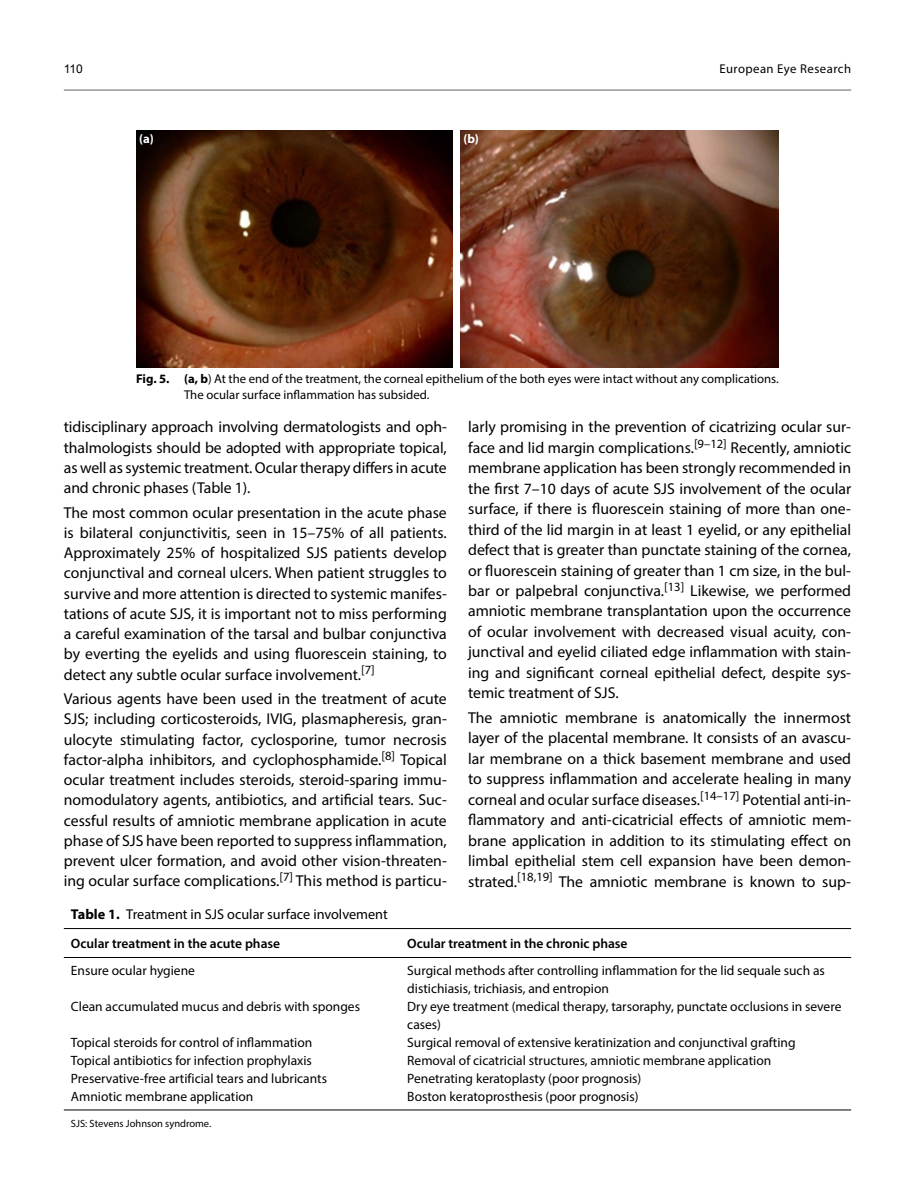
<style>
.page{position:relative;width:915px;height:1191px;background:#fff}
.page>*{position:absolute;margin:0;border:0;box-sizing:border-box;transform-origin:0 0}
.t1{font:15.75px/20.4px "Myriad Pro";color:#000;text-align:justify}
.t2{font:14.25px "Myriad Pro";color:#000}
.t3{font:13.5px/18px "Myriad Pro";color:#000}
.t4{font:600 13.5px "Myriad Pro";color:#000}
.t5{font:12.75px/16.5px "Myriad Pro";color:#000}
.t6{font:12.75px "Myriad Pro";letter-spacing:.035em;color:#000}
.t7{font:700 12.75px "Myriad Pro";color:#fff}
.t8{font:12px "Arial";color:#000}
.t9{font:10.5px "Myriad Pro";color:#000}
.s1{font-weight:700}
</style>
<div class="page">
<hr style="left:64px;top:89px;width:786px;height:2px;background:#939598">
<hr style="left:64px;top:928px;width:786px;height:1px;background:#000">
<hr style="left:64px;top:1109px;width:786px;height:1px;background:#000">
<hr style="left:64px;top:957px;width:786px;height:1px;background:#000">
<img style="left:136px;top:131px;width:316px;height:236px">
<img style="left:460px;top:131px;width:318px;height:236px">
<p class="t8" style="left:64px;top:60px;width:21px">110</p>
<p class="t6" style="left:719px;top:61px;width:133px">European Eye Research</p>
<p class="t7" style="left:139px;top:131px;width:16px">(a)</p>
<p class="t7" style="left:463px;top:131px;width:17px">(b)</p>
<p class="t5" style="left:184px;top:370px;width:596px;text-indent:-48px"><span class="s1">Fig. 5. (a, b</span>) At the end of the treatment, the corneal epithelium of the both eyes were intact without any complications.<br>The ocular surface inflammation has subsided.</p>
<p class="t1" style="left:64px;top:416px;width:384px">tidisciplinary approach involving dermatologists and oph&shy;thalmologists should be adopted with appropriate topical, as well as systemic treatment. Ocular therapy differs in acute and chronic phases (Table 1).</p>
<p class="t1" style="left:64px;top:502px;width:384px">The most common ocular presentation in the acute phase is bilateral conjunctivitis, seen in 15–75% of all patients.<br>Approximately 25% of hospitalized SJS patients develop conjunctival and corneal ulcers. When patient struggles to survive and more attention is directed to systemic manifes&shy;tations of acute SJS, it is important not to miss performing a careful examination of the tarsal and bulbar conjunctiva by everting the eyelids and using fluorescein staining, to detect any subtle ocular surface involvement.<sup>[7]</sup></p>
<p class="t1" style="left:64px;top:688px;width:384px">Various agents have been used in the treatment of acute SJS; including corticosteroids, IVIG, plasmapheresis, gran&shy;ulocyte stimulating factor, cyclosporine, tumor necrosis factor-alpha inhibitors, and cyclophosphamide.<sup>[8]</sup> Topical ocular treatment includes steroids, steroid-sparing immu&shy;nomodulatory agents, antibiotics, and artificial tears. Suc&shy;cessful results of amniotic membrane application in acute phase of SJS have been reported to suppress inflammation, prevent ulcer formation, and avoid other vision-threaten&shy;ing ocular surface complications.<sup>[7]</sup> This method is particu-</p>
<p class="t1" style="left:468px;top:416px;width:384px">larly promising in the prevention of cicatrizing ocular sur&shy;face and lid margin complications.<sup>[9–12]</sup> Recently, amniotic membrane application has been strongly recommended in the first 7–10 days of acute SJS involvement of the ocular surface, if there is fluorescein staining of more than one&shy;third of the lid margin in at least 1 eyelid, or any epithelial defect that is greater than punctate staining of the cornea, or fluorescein staining of greater than 1 cm size, in the bul&shy;bar or palpebral conjunctiva.<sup>[13]</sup> Likewise, we performed amniotic membrane transplantation upon the occurrence of ocular involvement with decreased visual acuity, con&shy;junctival and eyelid ciliated edge inflammation with stain&shy;ing and significant corneal epithelial defect, despite sys&shy;temic treatment of SJS.</p>
<p class="t1" style="left:468px;top:707px;width:384px">The amniotic membrane is anatomically the innermost layer of the placental membrane. It consists of an avascu&shy;lar membrane on a thick basement membrane and used to suppress inflammation and accelerate healing in many corneal and ocular surface diseases.<sup>[14–17]</sup> Potential anti-in&shy;flammatory and anti-cicatricial effects of amniotic mem&shy;brane application in addition to its stimulating effect on limbal epithelial stem cell expansion have been demon&shy;strated.<sup>[18,19]</sup> The amniotic membrane is known to sup-</p>
<p class="t2" style="left:71px;top:905px;width:318px"><span class="s1">Table 1.</span> Treatment in SJS ocular surface involvement</p>
<p class="t4" style="left:71px;top:935px;width:210px">Ocular treatment in the acute phase</p>
<p class="t4" style="left:407px;top:935px;width:222px">Ocular treatment in the chronic phase</p>
<p class="t3" style="left:71px;top:961px;width:125px">Ensure ocular hygiene</p>
<p class="t3" style="left:407px;top:961px;width:419px">Surgical methods after controlling inflammation for the lid sequale such as distichiasis, trichiasis, and entropion</p>
<p class="t3" style="left:71px;top:997px;width:290px">Clean accumulated mucus and debris with sponges</p>
<p class="t3" style="left:407px;top:997px;width:435px">Dry eye treatment (medical therapy, tarsoraphy, punctate occlusions in severe cases)</p>
<p class="t3" style="left:71px;top:1033px;width:243px">Topical steroids for control of inflammation</p>
<p class="t3" style="left:407px;top:1033px;width:390px">Surgical removal of extensive keratinization and conjunctival grafting</p>
<p class="t3" style="left:71px;top:1051px;width:242px">Topical antibiotics for infection prophylaxis</p>
<p class="t3" style="left:407px;top:1051px;width:365px">Removal of cicatricial structures, amniotic membrane application</p>
<p class="t3" style="left:71px;top:1068px;width:257px">Preservative-free artificial tears and lubricants</p>
<p class="t3" style="left:407px;top:1068px;width:235px">Penetrating keratoplasty (poor prognosis)</p>
<p class="t3" style="left:71px;top:1086px;width:184px">Amniotic membrane application</p>
<p class="t3" style="left:407px;top:1086px;width:233px">Boston keratoprosthesis (poor prognosis)</p>
<p class="t9" style="left:71px;top:1117px;width:142px">SJS: Stevens Johnson syndrome.</p>
</div>
